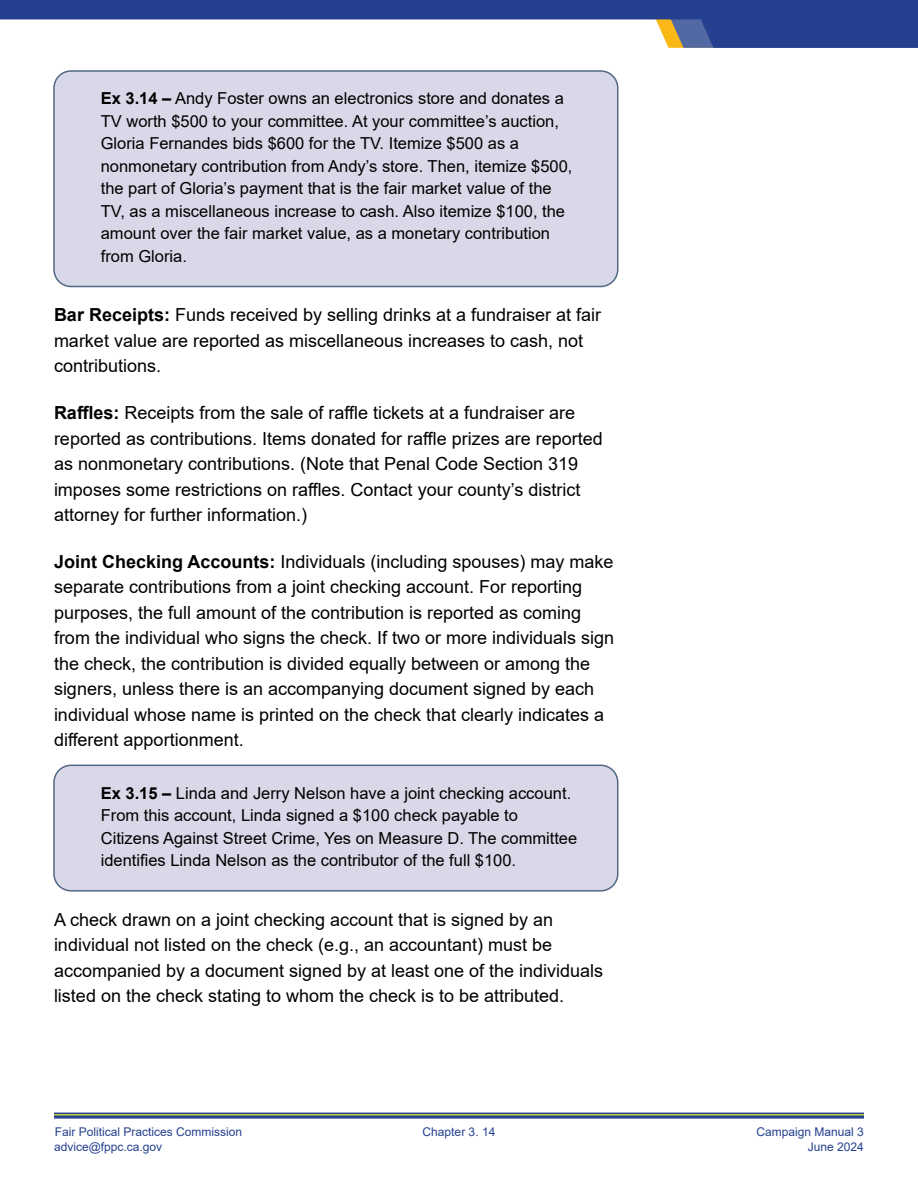
<style>
.page{position:relative;width:918px;height:1188px;background:#fff}
.page>*{position:absolute;margin:0;border:0;box-sizing:border-box;transform-origin:0 0}
.t1{font:18px/25.5px "Arial";color:#000}
.t2{font:16.5px/22.5px "Arial";color:#000}
.t3{font:12px/15px "Arial";color:#25408f}
.s1{font-weight:700}
</style>
<div class="page">
<svg style="left:54px;top:1113px;width:810px;height:6px;background:#475e8f"></svg>
<hr style="left:54px;top:1114px;width:810px;height:1px;background:#faff16">
<svg style="left:0;top:0;width:918px;height:48px;fill:#25408f"></svg>
<div style="left:54px;top:71px;width:564px;height:216px;background:#d8d8e9;border-radius:17px"></div>
<div style="left:53px;top:70px;width:565px;height:217px;border:2px solid #516886;border-radius:17px"></div>
<div style="left:54px;top:765px;width:564px;height:126px;background:#d8d8e9;border-radius:17px"></div>
<div style="left:53px;top:765px;width:565px;height:127px;border:2px solid #516886;border-radius:17px"></div>
<p class="t2" style="left:101px;top:87px;width:473px"><span class="s1">Ex 3 14 –</span> Andy Foster owns an electronics store and donates a TV worth $500 to your committee. At your committee’s auction, Gloria Fernandes bids $600 for the TV. Itemize $500 as a nonmonetary contribution from Andy’s store. Then, itemize $500, the part of Gloria’s payment that is the fair market value of the TV, as a miscellaneous increase to cash. Also itemize $100, the amount over the fair market value, as a monetary contribution from Gloria.</p>
<p class="t1" style="left:54px;top:302px;width:549px"><span class="s1">Bar Receipts:</span> Funds received by selling drinks at a fundraiser at fair market value are reported as miscellaneous increases to cash, not contributions.</p>
<p class="t1" style="left:54px;top:400px;width:550px"><span class="s1">Raffles:</span> Receipts from the sale of raffle tickets at a fundraiser are reported as contributions. Items donated for raffle prizes are reported as nonmonetary contributions. (Note that Penal Code Section 319 imposes some restrictions on raffles. Contact your county’s district attorney for further information.)</p>
<p class="t1" style="left:54px;top:549px;width:562px"><span class="s1">Joint Checking Accounts:</span> Individuals (including spouses) may make separate contributions from a joint checking account. For reporting purposes, the full amount of the contribution is reported as coming from the individual who signs the check. If two or more individuals sign the check, the contribution is divided equally between or among the signers, unless there is an accompanying document signed by each individual whose name is printed on the check that clearly indicates a different apportionment.</p>
<p class="t2" style="left:101px;top:781px;width:478px"><span class="s1">Ex 3 15 –</span> Linda and Jerry Nelson have a joint checking account.<br>From this account, Linda signed a $100 check payable to Citizens Against Street Crime, Yes on Measure D. The committee identifies Linda Nelson as the contributor of the full $100.</p>
<p class="t1" style="left:54px;top:906px;width:551px">A check drawn on a joint checking account that is signed by an individual not listed on the check (e.g., an accountant) must be accompanied by a document signed by at least one of the individuals listed on the check stating to whom the check is to be attributed.</p>
<p class="t3" style="left:54px;top:1124px;width:190px">Fair Political Practices Commission advice@fppc.ca.gov</p>
<p class="t3" style="left:423px;top:1124px;width:74px">Chapter 3. 14</p>
<p class="t3" style="left:757px;top:1124px;width:109px;text-align:right">Campaign Manual 3<br>June 2024</p>
</div>
